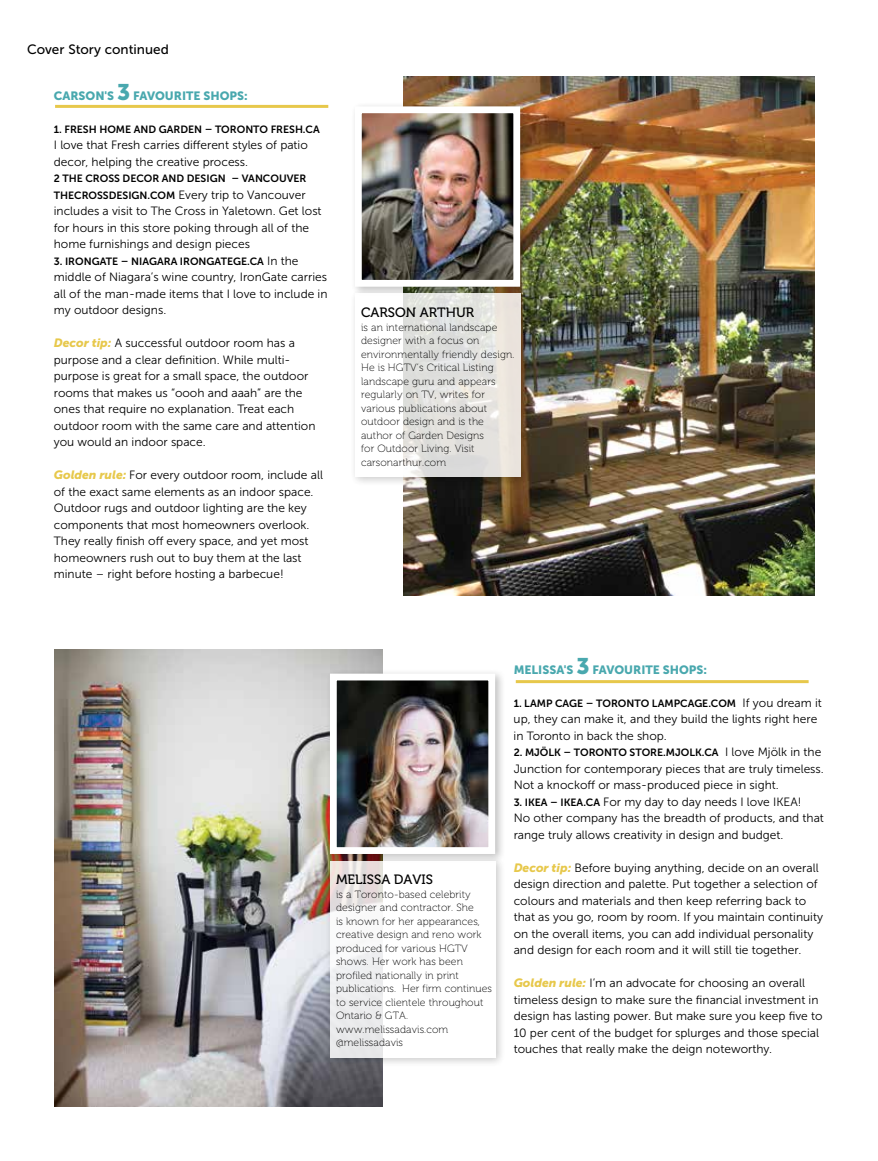
<style>
.page{position:relative;width:878px;height:1161px;background:#fff}
.page>*{position:absolute;margin:0;border:0;box-sizing:border-box;transform-origin:0 0}
.t1{font:13.5px "Museo 500";color:#000}
.t2{font:13.5px "Museo Sans 500";color:#000}
.t3{font:12px/16.5px "Museo Sans 300";color:#000}
.t4{font:12px "Museo Sans 900";color:#49a8ae}
.t5{font:10.5px/13.5px "Museo 100";letter-spacing:.01em;color:#000}
.t6{font:10.5px "Museo Sans 700";color:#000}
.s1{font-size:22.5px}
.s2{font-family:"Museo Sans 700";font-size:10.5px}
.s3{font-family:"Museo Sans 300";font-size:12px}
.s4{font-family:"Museo Sans 900";font-style:italic;color:#e7c84b}
</style>
<div class="page">
<img style="left:404px;top:77px;width:410px;height:519px">
<img style="left:54px;top:649px;width:328px;height:458px">
<div style="left:350px;top:102px;width:181px;height:195px;background:#000;opacity:.25"></div>
<img style="left:363px;top:114px;width:149px;height:165px">
<div style="left:355px;top:106px;width:165px;height:181px;border:7px solid #fff"></div>
<div style="left:325px;top:669px;width:181px;height:196px;background:#000;opacity:.25"></div>
<img style="left:338px;top:682px;width:149px;height:164px">
<div style="left:330px;top:674px;width:165px;height:180px;border:7px solid #fff"></div>
<div style="left:349px;top:287px;width:182px;height:200px;background:#000;opacity:.25"></div>
<svg style="left:355px;top:293px;width:165px;height:184px"></svg>
<div style="left:324px;top:855px;width:182px;height:213px;background:#000;opacity:.25"></div>
<svg style="left:330px;top:861px;width:165px;height:197px"></svg>
<hr style="left:55px;top:105px;width:273px;height:3px;background:#e7c84b">
<hr style="left:516px;top:680px;width:292px;height:3px;background:#e7c84b">
<p class="t2" style="left:27px;top:42px;width:143px">Cover Story continued</p>
<p class="t4" style="left:54px;top:89px;width:195px">CARSON'S <span class="s1">3</span> FAVOURITE SHOPS:</p>
<p class="t6" style="left:54px;top:123px;width:267px">1. FRESH HOME AND GARDEN – TORONTO FRESH.CA</p>
<p class="t3" style="left:54px;top:137px;width:255px">I love that Fresh carries different styles of patio decor, helping the creative process.</p>
<p class="t6" style="left:54px;top:173px;width:254px">2 THE CROSS DECOR AND DESIGN – VANCOUVER</p>
<p class="t3" style="left:54px;top:187px;width:269px"><span class="s2">THECROSSDESIGN.COM</span> Every trip to Vancouver includes a visit to The Cross in Yaletown. Get lost for hours in this store poking through all of the home furnishings and design pieces</p>
<p class="t6" style="left:54px;top:255px;width:246px">3. IRONGATE – NIAGARA IRONGATEGE.CA <span class="s3">In the</span></p>
<p class="t3" style="left:54px;top:269px;width:275px;text-align:justify">middle of Niagara’s wine country, IronGate carries all of the man-made items that I love to include in my outdoor designs.</p>
<p class="t3" style="left:54px;top:335px;width:263px"><span class="s4">Decor tip:</span> A successful outdoor room has a purpose and a clear definition. While multi&shy;purpose is great for a small space, the outdoor rooms that makes us “oooh and aaah” are the ones that require no explanation. Treat each outdoor room with the same care and attention you would an indoor space.</p>
<p class="t3" style="left:54px;top:467px;width:271px"><span class="s4">Golden rule:</span> For every outdoor room, include all of the exact same elements as an indoor space.<br>Outdoor rugs and outdoor lighting are the key components that most homeowners overlook.<br>They really finish off every space, and yet most homeowners rush out to buy them at the last minute – right before hosting a barbecue!</p>
<p class="t1" style="left:361px;top:305px;width:115px">CARSON ARTHUR</p>
<p class="t5" style="left:361px;top:321px;width:155px">is an international landscape designer with a focus on environmentally friendly design.<br>He is HGTV’s Critical Listing landscape guru and appears regularly on TV, writes for various publications about outdoor design and is the author of Garden Designs<br>for Outdoor Living. Visit carsonarthur.com</p>
<p class="t1" style="left:336px;top:872px;width:98px">MELISSA DAVIS</p>
<p class="t5" style="left:336px;top:888px;width:157px">is a Toronto-based celebrity designer and contractor. She<br>is known for her appearances, creative design and reno work produced for various HGTV shows. Her work has been profiled nationally in print publications. Her firm continues to service clientele throughout<br>Ontario &amp; GTA. www.melissadavis.com @melissadavis</p>
<p class="t4" style="left:513px;top:663px;width:195px">MELISSA'S <span class="s1">3</span> FAVOURITE SHOPS:</p>
<p class="t6" style="left:513px;top:697px;width:310px">1. LAMP CAGE – TORONTO LAMPCAGE.COM <span class="s3">If you dream it</span></p>
<p class="t3" style="left:513px;top:711px;width:305px">up, they can make it, and they build the lights right here in Toronto in back the shop.</p>
<p class="t6" style="left:513px;top:747px;width:309px">2. MJÖLK – TORONTO STORE.MJOLK.CA <span class="s3">I love Mjölk in the</span></p>
<p class="t3" style="left:513px;top:760px;width:312px">Junction for contemporary pieces that are truly timeless.<br>Not a knockoff or mass-produced piece in sight.</p>
<p class="t3" style="left:513px;top:793px;width:312px"><span class="s2">3. IKEA – IKEA.CA</span> For my day to day needs I love IKEA!<br>No other company has the breadth of products, and that range truly allows creativity in design and budget.</p>
<p class="t3" style="left:513px;top:859px;width:311px"><span class="s4">Decor tip:</span> Before buying anything, decide on an overall design direction and palette. Put together a selection of colours and materials and then keep referring back to that as you go, room by room. If you maintain continuity on the overall items, you can add individual personality and design for each room and it will still tie together.</p>
<p class="t3" style="left:513px;top:975px;width:310px"><span class="s4">Golden rule:</span> I’m an advocate for choosing an overall timeless design to make sure the financial investment in design has lasting power. But make sure you keep five to 10 per cent of the budget for splurges and those special touches that really make the deign noteworthy.</p>
</div>
